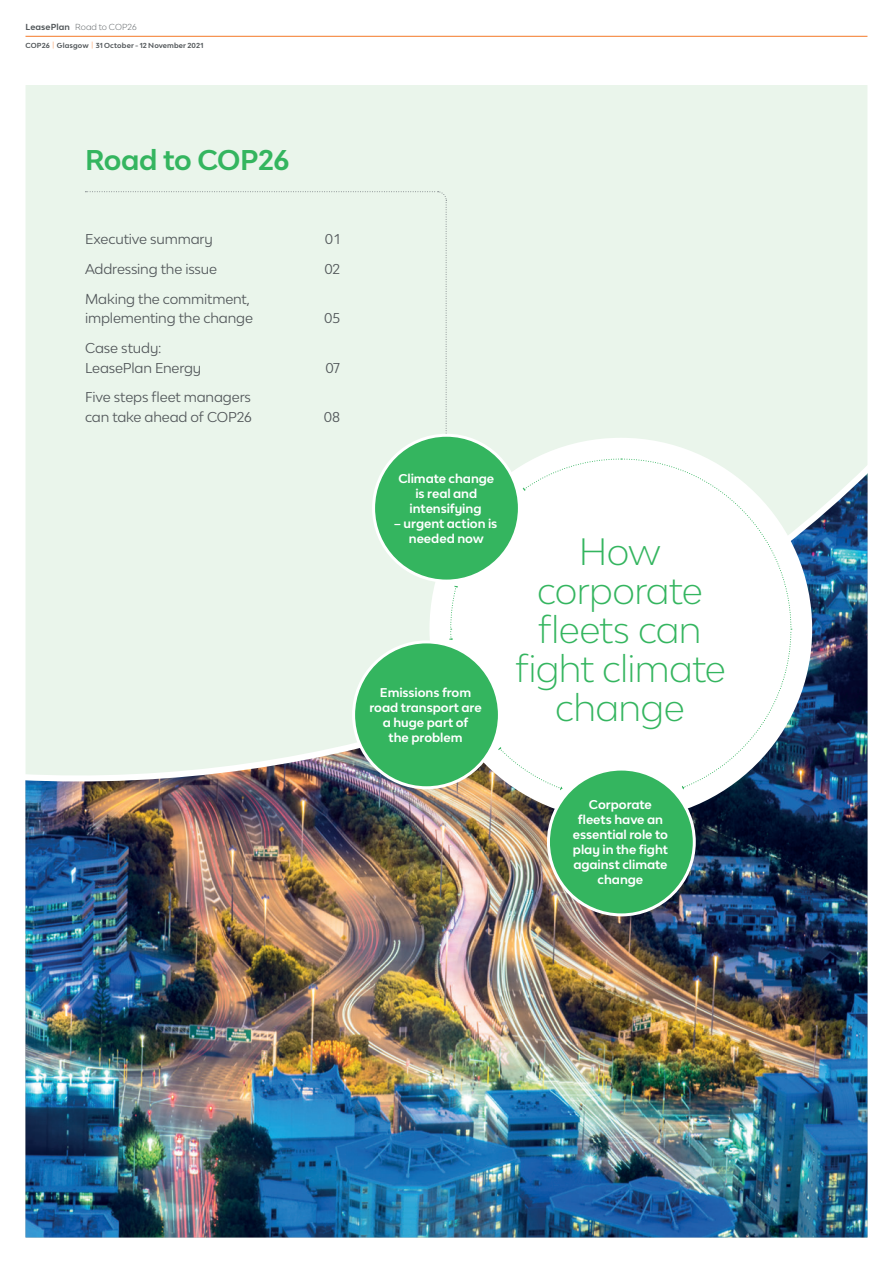
<style>
.page{position:relative;width:893px;height:1263px;background:#fff}
.page>*{position:absolute;margin:0;border:0;box-sizing:border-box;transform-origin:0 0}
._02_main_heads_T1_24{font:300 36px/39px "Lease Plan";letter-spacing:-.02em;color:#34b55f;text-align:center}
._02_heads_T1_18{font:700 27px "Lease Plan";letter-spacing:-.015em;color:#34b55f}
._00_contents_7_5{font:13.5px/19.5px "Lease Plan";letter-spacing:-.01em;color:#515659}
._03_bubble_text_8{font:700 12px/15px "Lease Plan";letter-spacing:-.005em;color:#fff;text-align:center}
.t1{font:300 8.25px "Lease Plan";letter-spacing:.01em;color:#515659}
.t2{font:700 6.9px "Lease Plan";letter-spacing:.015em;color:#515659}
.s1{font-weight:700}
.s2{font-weight:300;color:#f47928}
</style>
<div class="page">
<div style="left:26px;top:85px;width:841px;height:373px;background:#eaf5eb"></div>
<img style="left:26px;top:792px;width:841px;height:445px">
<svg style="left:25px;top:458px;width:843px;height:334px;background:#c8d4d3"></svg>
<div style="left:85px;top:191px;width:362px;height:255px;background:#eaf5eb"></div>
<div style="left:429px;top:438px;width:383px;height:382px;background:#fff;border-radius:50%"></div>
<div style="left:548px;top:769px;width:146px;height:146px;background:#34b55f;border-radius:50%"></div>
<div style="left:374px;top:435px;width:145px;height:146px;background:#34b55f;border-radius:50%"></div>
<div style="left:354px;top:642px;width:145px;height:146px;background:#34b55f;border-radius:50%"></div>
<svg style="left:449px;top:585px;width:9px;height:55px"></svg>
<svg style="left:497px;top:458px;width:295px;height:333px"></svg>
<hr style="left:26px;top:36px;width:841px;height:1px;background:#f47928">
<p class="t1" style="left:26px;top:21px;width:113px"><span class="s1">LeasePlan</span> Road to COP26</p>
<p class="t2" style="left:26px;top:41px;width:179px">COP26 <span class="s2">|</span> Glasgow <span class="s2">|</span> 31 October - 12 November 2021</p>
<p class="_02_heads_T1_18" style="left:85px;top:142px;width:206px">Road to COP26</p>
<p class="_00_contents_7_5" style="left:85px;top:229px;width:129px">Executive summary</p>
<p class="_00_contents_7_5" style="left:325px;top:229px;width:17px">01</p>
<p class="_00_contents_7_5" style="left:85px;top:259px;width:134px">Addressing the issue</p>
<p class="_00_contents_7_5" style="left:324px;top:259px;width:17px">02</p>
<p class="_00_contents_7_5" style="left:85px;top:289px;width:170px">Making the commitment, implementing the change</p>
<p class="_00_contents_7_5" style="left:324px;top:308px;width:17px">05</p>
<p class="_00_contents_7_5" style="left:85px;top:338px;width:118px">Case study:<br>LeasePlan Energy</p>
<p class="_00_contents_7_5" style="left:85px;top:387px;width:168px">Five steps fleet managers can take ahead of COP26</p>
<p class="_00_contents_7_5" style="left:325px;top:357px;width:16px">07</p>
<p class="_00_contents_7_5" style="left:324px;top:407px;width:18px">08</p>
<p class="_03_bubble_text_8" style="left:398px;top:471px;width:97px">Climate change is real and intensifying</p>
<p class="_03_bubble_text_8" style="left:394px;top:516px;width:105px">– urgent action is needed now</p>
<p class="_03_bubble_text_8" style="left:369px;top:685px;width:114px">Emissions from road transport are a huge part of<br>the problem</p>
<p class="_02_main_heads_T1_24" style="left:515px;top:531px;width:212px">How corporate fleets can fight climate change</p>
<p class="_03_bubble_text_8" style="left:573px;top:797px;width:97px">Corporate fleets have an essential role to play in the fight against climate change</p>
</div>
